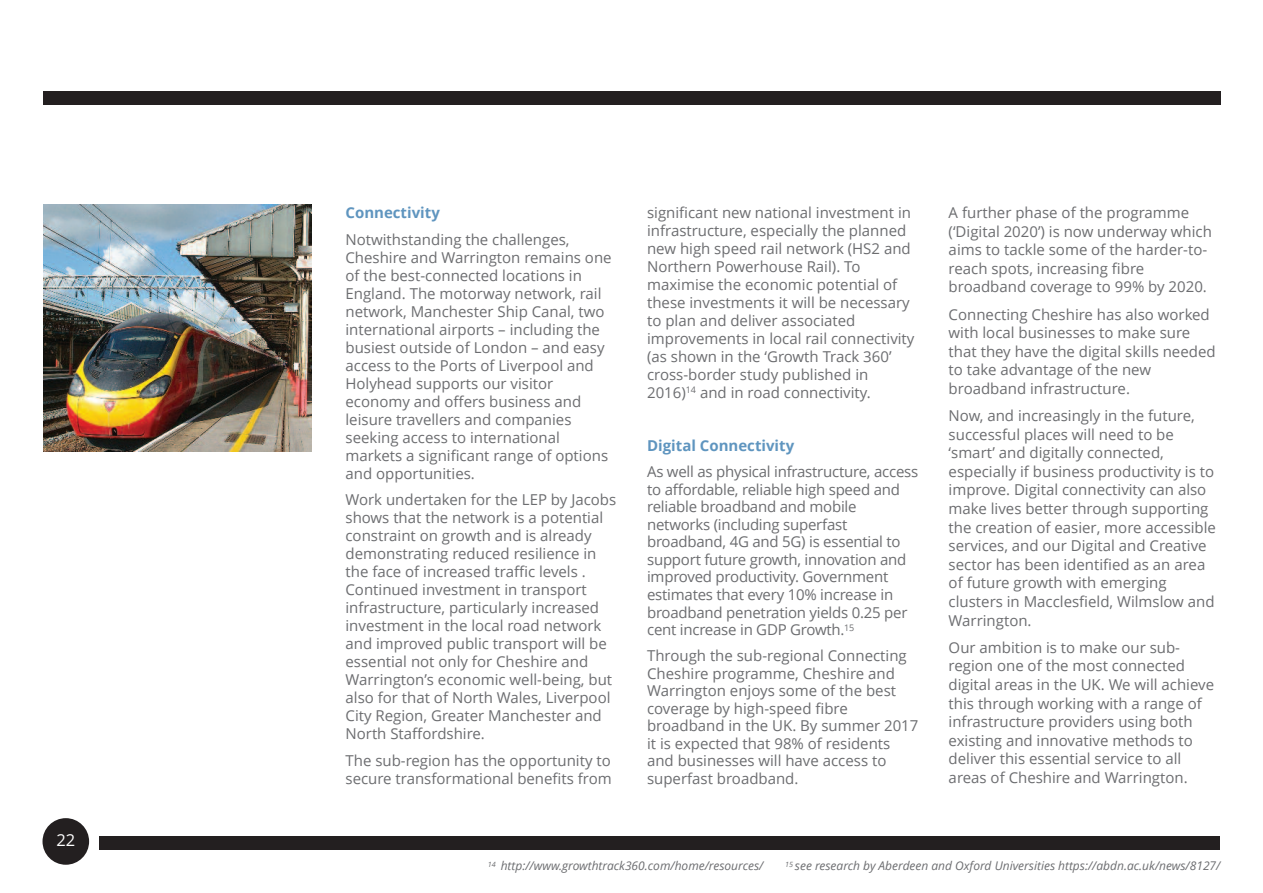
<style>
.page{position:relative;width:1263px;height:893px;background:#fff}
.page>*{position:absolute;margin:0;border:0;box-sizing:border-box;transform-origin:0 0}
.t1{font:16.5px "Open Sans";color:#fff}
.t2{font:15px/18px "Open Sans";color:#6c6d70}
.t3{font:700 15px "Open Sans";color:#5f95bf}
.t4{font:italic 12px "Open Sans";color:#6c6d70}
</style>
<div class="page">
<div style="left:43px;top:818px;width:46px;height:47px;background:#231f20;border-radius:50%"></div>
<div style="left:99px;top:836px;width:1121px;height:14px;background:#231f20"></div>
<div style="left:43px;top:91px;width:1177px;height:13px;background:#231f20"></div>
<img style="left:43px;top:204px;width:268px;height:248px">
<p class="t1" style="left:56px;top:829px;width:20px">22</p>
<p class="t3" style="left:345px;top:202px;width:96px">Connectivity</p>
<p class="t2" style="left:345px;top:230px;width:268px">Notwithstanding the challenges, Cheshire and Warrington remains one of the best-connected locations in England. The motorway network, rail network, Manchester Ship Canal, two international airports – including the busiest outside of London – and easy access to the Ports of Liverpool and Holyhead supports our visitor economy and offers business and leisure travellers and companies seeking access to international markets a significant range of options and opportunities.</p>
<p class="t2" style="left:345px;top:490px;width:272px">Work undertaken for the LEP by Jacobs shows that the network is a potential constraint on growth and is already demonstrating reduced resilience in the face of increased traffic levels .<br>Continued investment in transport infrastructure, particularly increased investment in the local road network and improved public transport will be essential not only for Cheshire and Warrington’s economic well-being, but also for that of North Wales, Liverpool City Region, Greater Manchester and North Staffordshire.</p>
<p class="t2" style="left:345px;top:751px;width:268px">The sub-region has the opportunity to secure transformational benefits from</p>
<p class="t2" style="left:647px;top:203px;width:269px">significant new national investment in infrastructure, especially the planned new high speed rail network (HS2 and Northern Powerhouse Rail). To maximise the economic potential of these investments it will be necessary to plan and deliver associated improvements in local rail connectivity (as shown in the ‘Growth Track 360’ cross-border study published in 2016)<sup>14</sup> and in road connectivity.</p>
<p class="t3" style="left:647px;top:435px;width:149px">Digital Connectivity</p>
<p class="t2" style="left:647px;top:462px;width:273px;line-height:17.5px">As well as physical infrastructure, access to affordable, reliable high speed and reliable broadband and mobile networks (including superfast broadband, 4G and 5G) is essential to support future growth, innovation and improved productivity. Government estimates that every 10% increase in broadband penetration yields 0.25 per cent increase in GDP Growth.<sup>15</sup></p>
<p class="t2" style="left:647px;top:646px;width:273px;line-height:17.5px">Through the sub-regional Connecting<br>Cheshire programme, Cheshire and<br>Warrington enjoys some of the best coverage by high-speed fibre broadband in the UK. By summer 2017 it is expected that 98% of residents and businesses will have access to superfast broadband.</p>
<p class="t2" style="left:949px;top:203px;width:265px;line-height:18.6px">A further phase of the programme (‘Digital 2020’) is now underway which aims to tackle some of the harder-to&shy;reach spots, increasing fibre broadband coverage to 99% by 2020.</p>
<p class="t2" style="left:949px;top:304px;width:268px;line-height:18.6px">Connecting Cheshire has also worked with local businesses to make sure that they have the digital skills needed to take advantage of the new broadband infrastructure.</p>
<p class="t2" style="left:949px;top:406px;width:269px;line-height:18.6px">Now, and increasingly in the future, successful places will need to be ‘smart’ and digitally connected, especially if business productivity is to improve. Digital connectivity can also make lives better through supporting the creation of easier, more accessible services, and our Digital and Creative sector has been identified as an area of future growth with emerging clusters in Macclesfield, Wilmslow and Warrington.</p>
<p class="t2" style="left:949px;top:638px;width:267px;line-height:18.6px">Our ambition is to make our sub&shy;region one of the most connected digital areas in the UK. We will achieve this through working with a range of infrastructure providers using both existing and innovative methods to deliver this essential service to all areas of Cheshire and Warrington.</p>
<p class="t4" style="left:488px;top:857px;width:277px"><sup>14</sup> http://www.growthtrack360.com/home/resources/</p>
<p class="t4" style="left:785px;top:857px;width:437px"><sup>15</sup> see research by Aberdeen and Oxford Universities https://abdn.ac.uk/news/8127/</p>
</div>
